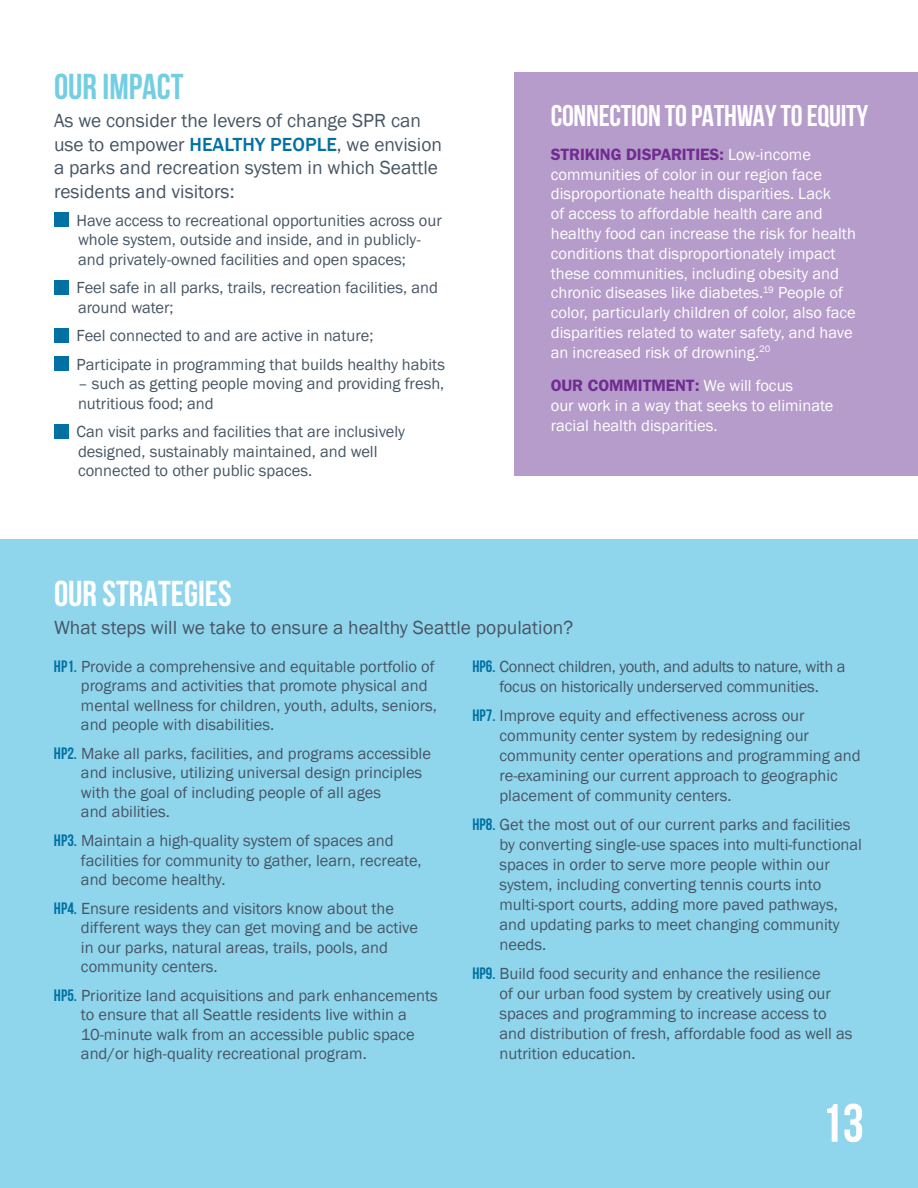
<style>
.page{position:relative;width:918px;height:1188px;background:#fff}
.page>*{position:absolute;margin:0;border:0;box-sizing:border-box;transform-origin:0 0}
.t1{font:700 54px "Bebas Neue";color:#fff}
.t2{font:700 36px "Bebas Neue";color:#fff}
.t3{font:700 36px "Bebas Neue";color:#74cee2}
.t4{font:700 30px "Bebas Neue";letter-spacing:-.01em;color:#fff}
.t5{font:19.5px/23.4px "Franklin Gothic";color:#475564}
.t6{font:16.5px/19.5px "Franklin Gothic";color:#475564}
.t7{font:16.5px/19.8px "Franklin Gothic";color:#fff}
.t8{font:16.5px/20.1px "Franklin Gothic";letter-spacing:-.02em;color:#475564;text-align:center}
.s1{font-weight:500;color:#0071a2}
.s2{font-weight:600;color:#6f2c91}
.s3{font-family:"Bebas Neue";font-weight:700;color:#0071a2}
</style>
<div class="page">
<div style="left:0;top:539px;width:918px;height:649px;background:#8fd6ed"></div>
<div style="left:54px;top:213px;width:14px;height:14px;background:#0071a2"></div>
<div style="left:54px;top:280px;width:14px;height:15px;background:#0071a2"></div>
<div style="left:54px;top:328px;width:14px;height:15px;background:#0071a2"></div>
<div style="left:54px;top:357px;width:14px;height:14px;background:#0071a2"></div>
<div style="left:54px;top:424px;width:14px;height:15px;background:#0071a2"></div>
<div style="left:515px;top:72px;width:403px;height:404px;background:#b69cca"></div>
<h2 class="t3" style="left:54px;top:67px;width:131px">OUR IMPACT</h2>
<p class="t5" style="left:54px;top:110px;width:390px">As we consider the levers of change SPR can use to empower <span class="s1">HEALTHY PEOPLE</span>, we envision a parks and recreation system in which Seattle residents and visitors:</p>
<p class="t6" style="left:77px;top:211px;width:367px">Have access to recreational opportunities across our whole system, outside and inside, and in publicly&shy;and privately-owned facilities and open spaces;</p>
<p class="t6" style="left:77px;top:278px;width:363px">Feel safe in all parks, trails, recreation facilities, and around water;</p>
<p class="t6" style="left:77px;top:322px;width:370px;line-height:28.5px">Feel connected to and are active in nature;<br>Participate in programming that builds healthy habits</p>
<p class="t6" style="left:78px;top:374px;width:368px">– such as getting people moving and providing fresh, nutritious food; and</p>
<p class="t6" style="left:77px;top:422px;width:330px">Can visit parks and facilities that are inclusively designed, sustainably maintained, and well connected to other public spaces.</p>
<h3 class="t4" style="left:551px;top:100px;width:319px">CONNECTION TO PATHWAY TO EQUITY</h3>
<p class="t7" style="left:551px;top:145px;width:307px"><span class="s2">STRIKING DISPARITIES:</span> Low-income communities of color in our region face disproportionate health disparities. Lack<br>of access to affordable health care and healthy food can increase the risk for health conditions that disproportionately impact these communities, including obesity and chronic diseases like diabetes.<sup>19</sup> People of color, particularly children of color, also face disparities related to water safety, and have an increased risk of drowning.<sup>20</sup></p>
<p class="t7" style="left:551px;top:376px;width:284px"><span class="s2">OUR COMMITMENT:</span> We will focus<br>our work in a way that seeks to eliminate racial health disparities.</p>
<h2 class="t2" style="left:54px;top:574px;width:179px">OUR STRATEGIES</h2>
<p class="t5" style="left:54px;top:616px;width:521px">What steps will we take to ensure a healthy Seattle population?</p>
<p class="t6" style="left:81px;top:657px;width:358px;text-indent:-27px"><span class="s3">HP1.</span> Provide a comprehensive and equitable portfolio of programs and activities that promote physical and mental wellness for children, youth, adults, seniors, and people with disabilities.</p>
<p class="t6" style="left:81px;top:744px;width:351px;text-indent:-27px"><span class="s3">HP2.</span> Make all parks, facilities, and programs accessible and inclusive, utilizing universal design principles with the goal of including people of all ages<br>and abilities.</p>
<p class="t6" style="left:81px;top:831px;width:342px;text-indent:-27px"><span class="s3">HP3.</span> Maintain a high-quality system of spaces and facilities for community to gather, learn, recreate, and become healthy.</p>
<p class="t6" style="left:81px;top:899px;width:339px;text-indent:-27px"><span class="s3">HP4.</span> Ensure residents and visitors know about the different ways they can get moving and be active in our parks, natural areas, trails, pools, and community centers.</p>
<p class="t6" style="left:81px;top:986px;width:358px;text-indent:-27px"><span class="s3">HP5.</span> Prioritize land acquisitions and park enhancements to ensure that all Seattle residents live within a 10-minute walk from an accessible public space and/or high-quality recreational program.</p>
<p class="t8" style="left:472px;top:656px;width:374px"><span class="s3">HP6.</span> Connect children, youth, and adults to nature, with a focus on historically underserved communities.</p>
<p class="t6" style="left:499px;top:705px;width:363px;line-height:20.1px;text-indent:-27px"><span class="s3">HP7.</span> Improve equity and effectiveness across our community center system by redesigning our community center operations and programming and re-examining our current approach to geographic placement of community centers.</p>
<p class="t6" style="left:499px;top:815px;width:364px;line-height:20.1px;text-indent:-27px"><span class="s3">HP8.</span> Get the most out of our current parks and facilities by converting single-use spaces into multi-functional spaces in order to serve more people within our system, including converting tennis courts into multi-sport courts, adding more paved pathways, and updating parks to meet changing community needs.</p>
<p class="t6" style="left:499px;top:964px;width:355px;line-height:20.1px;text-indent:-27px"><span class="s3">HP9.</span> Build food security and enhance the resilience<br>of our urban food system by creatively using our spaces and programming to increase access to and distribution of fresh, affordable food as well as nutrition education.</p>
<h1 class="t1" style="left:821px;top:1094px;width:44px">13</h1>
</div>
